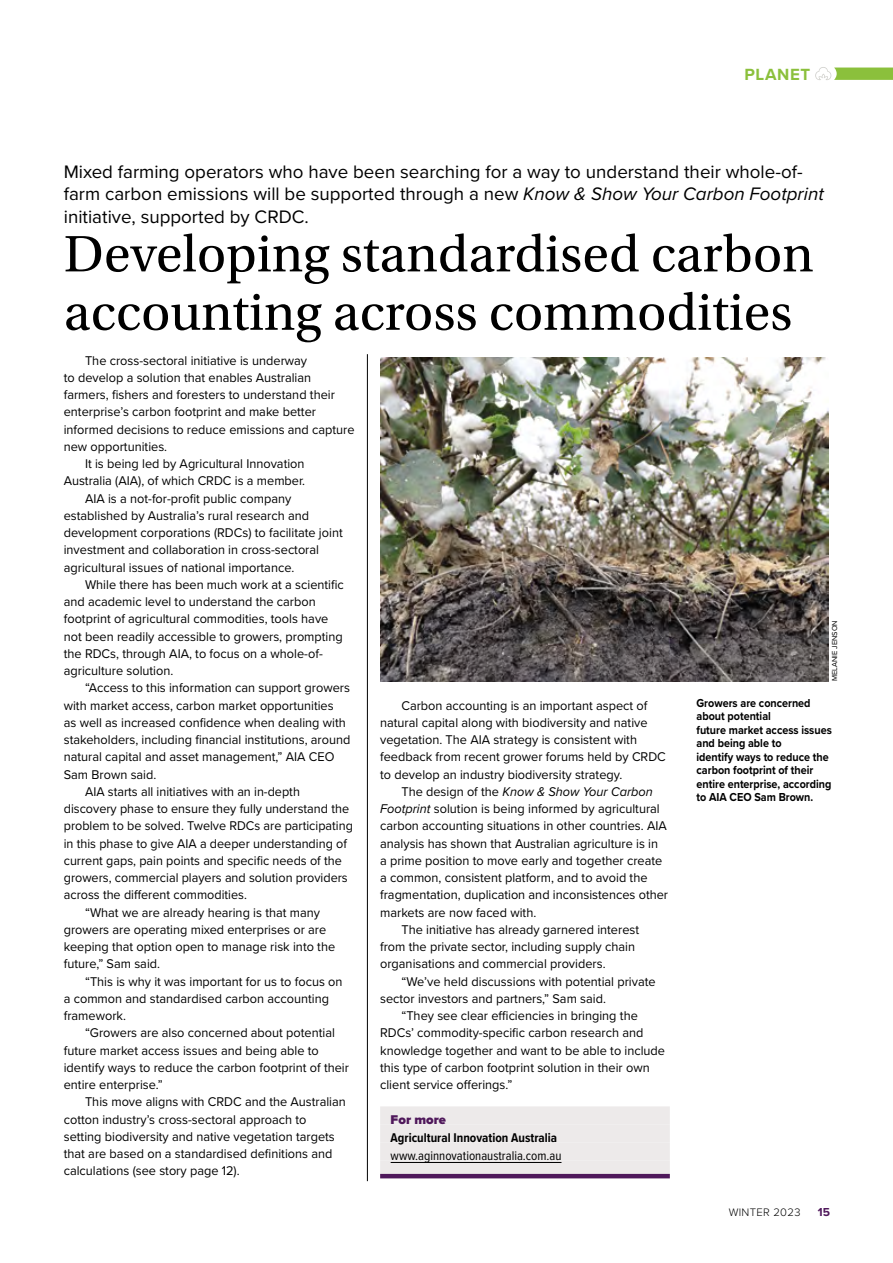
<style>
.page{position:relative;width:893px;height:1263px;background:#fff}
.page>*{position:absolute;margin:0;border:0;box-sizing:border-box;transform-origin:0 0}
.t1{font:54px/58.3px "Utopia Std";color:#000}
.t2{font:18.75px/22.5px "Proxima Nova";color:#000}
.t3{font:700 16.8px "Proxima Nova";letter-spacing:.04em;color:#8bc03c}
.t4{font:13.2px/17.2px "Proxima Nova";color:#000}
.t5{font:13.2px "Proxima Nova";color:#000;scale:.96 1}
.t6{font:italic 13.2px "Proxima Nova";color:#000}
.t7{font:13.2px "Proxima Nova Cond";color:#000}
.t8{font:700 13.2px "Proxima Nova Cond";color:#000}
.t9{font:900 13.2px "Proxima Nova";color:#4f185b}
.t10{font:700 12px/13.5px "Proxima Nova";color:#000;scale:.9 1}
.t11{font:700 12px "Proxima Nova";color:#4f185b}
.t12{font:300 11.25px "Proxima Nova";letter-spacing:.03em;color:#000}
.t13{font:7.5px "Proxima Nova";color:#000}
.s1{font-style:italic}
.s2{font-style:normal}
</style>
<div class="page">
<svg style="left:815px;top:67px;width:78px;height:13px"></svg>
<div style="left:380px;top:1106px;width:290px;height:18px;background:#edeaea"></div>
<div style="left:380px;top:1124px;width:290px;height:18px;background:#edeaea"></div>
<div style="left:380px;top:1142px;width:290px;height:18px;background:#edeaea"></div>
<div style="left:380px;top:1160px;width:290px;height:18px;background:#edeaea"></div>
<hr style="left:391px;top:1162px;width:170px;height:1px;background:#000">
<hr style="left:380px;top:1174px;width:290px;height:4px;background:#4f185b">
<hr style="left:367px;top:354px;width:1px;height:827px;background:#000">
<img style="left:381px;top:358px;width:447px;height:323px">
<p class="t3" style="left:744px;top:62px;width:67px">PLANET</p>
<h2 class="t2" style="left:64px;top:159px;width:762px">Mixed farming operators who have been searching for a way to understand their whole-of&shy;farm carbon emissions will be supported through a new <span class="s1">Know &amp; Show Your Carbon Footprint </span>initiative, supported by CRDC.</h2>
<h1 class="t1" style="left:64px;top:226px;width:751px">Developing standardised carbon accounting across commodities</h1>
<p class="t4" style="left:85px;top:351px;width:224px">The cross-sectoral initiative is underway</p>
<p class="t4" style="left:64px;top:368px;width:249px">to develop a solution that enables Australian</p>
<p class="t4" style="left:64px;top:385px;width:273px">farmers, fishers and foresters to understand their</p>
<p class="t4" style="left:64px;top:403px;width:254px">enterprise’s carbon footprint and make better</p>
<p class="t4" style="left:64px;top:420px;width:292px">informed decisions to reduce emissions and capture</p>
<p class="t4" style="left:64px;top:437px;width:105px">new opportunities.</p>
<p class="t4" style="left:85px;top:454px;width:221px">It is being led by Agricultural Innovation</p>
<p class="t4" style="left:64px;top:472px;width:243px">Australia (AIA), of which CRDC is a member.</p>
<p class="t4" style="left:85px;top:489px;width:208px">AIA is a not-for-profit public company</p>
<p class="t4" style="left:64px;top:506px;width:247px">established by Australia’s rural research and</p>
<p class="t4" style="left:64px;top:523px;width:280px">development corporations (RDCs) to facilitate joint</p>
<p class="t4" style="left:64px;top:541px;width:257px">investment and collaboration in cross-sectoral</p>
<p class="t4" style="left:64px;top:558px;width:232px">agricultural issues of national importance.</p>
<p class="t4" style="left:85px;top:575px;width:260px">While there has been much work at a scientific</p>
<p class="t4" style="left:64px;top:592px;width:253px">and academic level to understand the carbon</p>
<p class="t4" style="left:64px;top:610px;width:266px">footprint of agricultural commodities, tools have</p>
<p class="t4" style="left:64px;top:627px;width:281px">not been readily accessible to growers, prompting</p>
<p class="t4" style="left:64px;top:644px;width:261px">the RDCs, through AIA, to focus on a whole-of-</p>
<p class="t4" style="left:64px;top:661px;width:111px">agriculture solution.</p>
<p class="t4" style="left:85px;top:679px;width:267px">“Access to this information can support growers</p>
<p class="t4" style="left:64px;top:696px;width:271px">with market access, carbon market opportunities</p>
<p class="t4" style="left:64px;top:713px;width:283px">as well as increased confidence when dealing with</p>
<p class="t4" style="left:64px;top:730px;width:288px">stakeholders, including financial institutions, around</p>
<p class="t4" style="left:64px;top:748px;width:272px">natural capital and asset management,” AIA CEO</p>
<p class="t4" style="left:64px;top:765px;width:94px">Sam Brown said.</p>
<p class="t5" style="left:85px;top:782px;width:225px">AIA starts all initiatives with an in-depth</p>
<p class="t5" style="left:64px;top:799px;width:299px">discovery phase to ensure they fully understand the</p>
<p class="t5" style="left:64px;top:816px;width:303px">problem to be solved. Twelve RDCs are participating</p>
<p class="t5" style="left:64px;top:833px;width:296px">in this phase to give AIA a deeper understanding of</p>
<p class="t5" style="left:64px;top:850px;width:291px">current gaps, pain points and specific needs of the</p>
<p class="t5" style="left:64px;top:868px;width:297px">growers, commercial players and solution providers</p>
<p class="t5" style="left:64px;top:885px;width:192px">across the different commodities.</p>
<p class="t4" style="left:85px;top:903px;width:237px">“What we are already hearing is that many</p>
<p class="t4" style="left:64px;top:920px;width:264px">growers are operating mixed enterprises or are</p>
<p class="t4" style="left:64px;top:937px;width:273px">keeping that option open to manage risk into the</p>
<p class="t4" style="left:64px;top:955px;width:98px">future,” Sam said.</p>
<p class="t4" style="left:85px;top:972px;width:259px">“This is why it was important for us to focus on</p>
<p class="t4" style="left:64px;top:989px;width:267px">a common and standardised carbon accounting</p>
<p class="t4" style="left:64px;top:1006px;width:64px">framework.</p>
<p class="t4" style="left:85px;top:1024px;width:251px">“Growers are also concerned about potential</p>
<p class="t4" style="left:64px;top:1041px;width:257px">future market access issues and being able to</p>
<p class="t4" style="left:64px;top:1058px;width:287px">identify ways to reduce the carbon footprint of their</p>
<p class="t4" style="left:64px;top:1075px;width:101px">entire enterprise.”</p>
<p class="t4" style="left:85px;top:1093px;width:262px">This move aligns with CRDC and the Australian</p>
<p class="t4" style="left:64px;top:1110px;width:244px">cotton industry’s cross-sectoral approach to</p>
<p class="t4" style="left:64px;top:1127px;width:273px">setting biodiversity and native vegetation targets</p>
<p class="t4" style="left:64px;top:1144px;width:270px">that are based on a standardised definitions and</p>
<p class="t4" style="left:64px;top:1162px;width:177px">calculations (see story page 12).</p>
<p class="t4" style="left:380px;top:696px;width:287px;text-indent:21px">Carbon accounting is an important aspect of natural capital along with biodiversity and native vegetation. The AIA strategy is consistent with feedback from recent grower forums held by CRDC to develop an industry biodiversity strategy.</p>
<p class="t6" style="left:401px;top:781px;width:253px"><span class="s2">The design of the</span> Know &amp; Show Your Carbon</p>
<p class="t4" style="left:380px;top:799px;width:281px"><span class="s1">Footprint</span> solution is being informed by agricultural</p>
<p class="t4" style="left:380px;top:817px;width:288px">carbon accounting situations in other countries. AIA</p>
<p class="t4" style="left:380px;top:834px;width:280px">analysis has shown that Australian agriculture is in</p>
<p class="t4" style="left:380px;top:851px;width:284px">a prime position to move early and together create</p>
<p class="t4" style="left:380px;top:868px;width:269px">a common, consistent platform, and to avoid the</p>
<p class="t4" style="left:380px;top:886px;width:289px">fragmentation, duplication and inconsistences other</p>
<p class="t4" style="left:380px;top:903px;width:158px">markets are now faced with.</p>
<p class="t4" style="left:401px;top:920px;width:239px">The initiative has already garnered interest</p>
<p class="t4" style="left:380px;top:937px;width:256px">from the private sector, including supply chain</p>
<p class="t4" style="left:380px;top:955px;width:227px">organisations and commercial providers.</p>
<p class="t4" style="left:401px;top:972px;width:256px">“We’ve held discussions with potential private</p>
<p class="t4" style="left:380px;top:989px;width:227px">sector investors and partners,” Sam said.</p>
<p class="t4" style="left:401px;top:1006px;width:238px">“They see clear efficiencies in bringing the</p>
<p class="t4" style="left:380px;top:1024px;width:265px">RDCs’ commodity-specific carbon research and</p>
<p class="t4" style="left:380px;top:1041px;width:286px">knowledge together and want to be able to include</p>
<p class="t4" style="left:380px;top:1058px;width:271px">this type of carbon footprint solution in their own</p>
<p class="t4" style="left:380px;top:1075px;width:134px">client service offerings.”</p>
<p class="t9" style="left:391px;top:1110px;width:57px">For more</p>
<p class="t8" style="left:391px;top:1128px;width:168px">Agricultural Innovation Australia</p>
<p class="t7" style="left:391px;top:1146px;width:172px">www.aginnovationaustralia.com.au</p>
<p class="t13" style="left:829px;top:681px;width:62px;rotate:-90deg">MELANIE JENSON</p>
<p class="t10" style="left:696px;top:696px;width:152px">Growers are concerned about potential<br>future market access issues and being able to<br>identify ways to reduce the carbon footprint of their entire enterprise, according to AIA CEO Sam Brown.</p>
<p class="t12" style="left:729px;top:1203px;width:73px">WINTER 2023</p>
<p class="t11" style="left:818px;top:1203px;width:14px">15</p>
</div>
